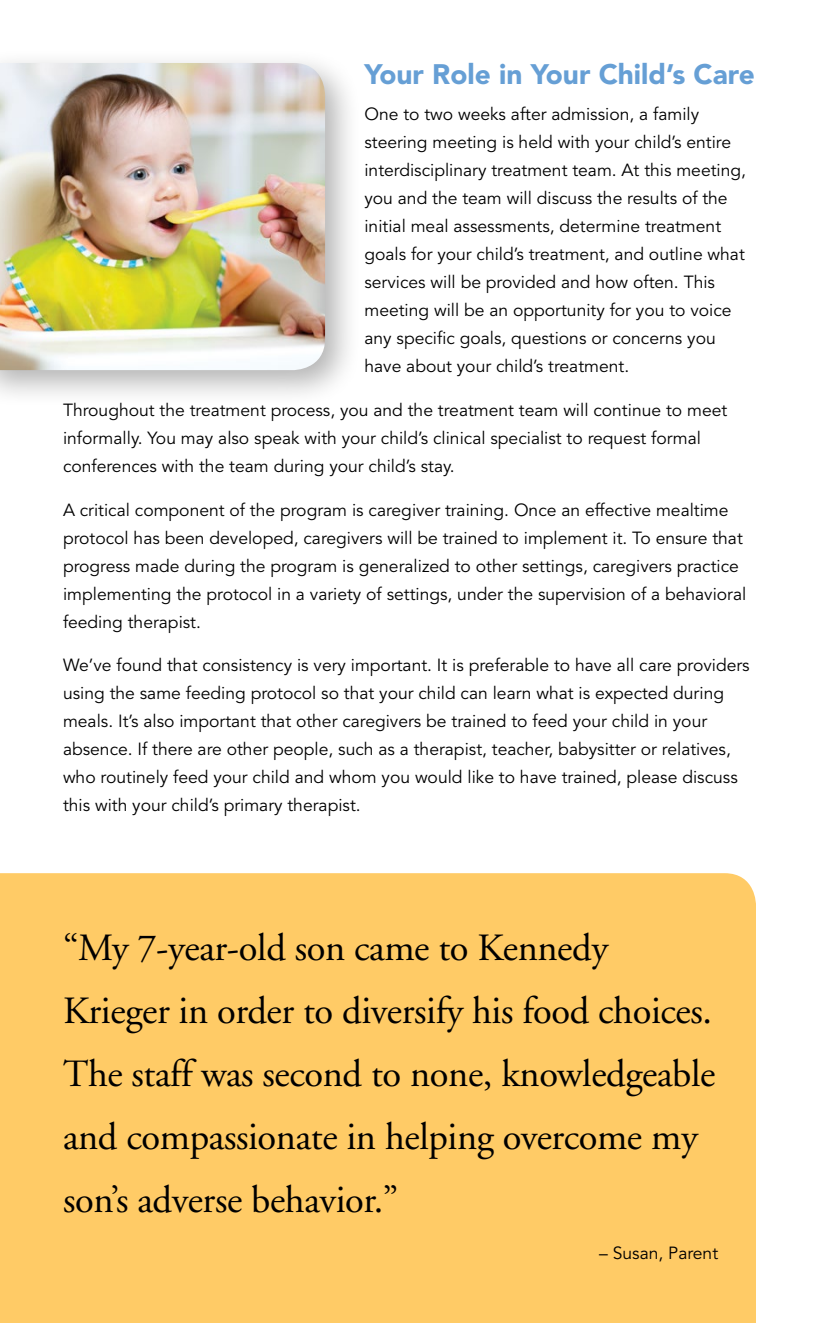
<style>
.page{position:relative;width:819px;height:1323px;background:#fff}
.page>*{position:absolute;margin:0;border:0;box-sizing:border-box;transform-origin:0 0}
.t1{font:38.5px/63px "Adobe Garamond";letter-spacing:-.01em;color:#000}
.t2{font:900 28px "Avenir";color:#669fd5}
.t3{font:17.5px/28px "Avenir";color:#000}
</style>
<div class="page">
<div style="left:0;top:48px;width:363px;height:359px;background:#000;opacity:.3"></div>
<img style="left:0;top:63px;width:325px;height:307px">
<div style="left:0;top:873px;width:756px;height:450px;background:#ffcb66"></div>
<h2 class="t2" style="left:364px;top:58px;width:392px">Your Role in Your Child’s Care</h2>
<p class="t3" style="left:364px;top:101px;width:383px">One to two weeks after admission, a family steering meeting is held with your child’s entire interdisciplinary treatment team. At this meeting, you and the team will discuss the results of the initial meal assessments, determine treatment goals for your child’s treatment, and outline what services will be provided and how often. This meeting will be an opportunity for you to voice any specific goals, questions or concerns you have about your child’s treatment.</p>
<p class="t3" style="left:63px;top:396px;width:666px">Throughout the treatment process, you and the treatment team will continue to meet informally. You may also speak with your child’s clinical specialist to request formal conferences with the team during your child’s stay.</p>
<p class="t3" style="left:63px;top:496px;width:685px">A critical component of the program is caregiver training. Once an effective mealtime protocol has been developed, caregivers will be trained to implement it. To ensure that progress made during the program is generalized to other settings, caregivers practice implementing the protocol in a variety of settings, under the supervision of a behavioral feeding therapist.</p>
<p class="t3" style="left:63px;top:652px;width:688px">We’ve found that consistency is very important. It is preferable to have all care providers using the same feeding protocol so that your child can learn what is expected during meals. It’s also important that other caregivers be trained to feed your child in your absence. If there are other people, such as a therapist, teacher, babysitter or relatives, who routinely feed your child and whom you would like to have trained, please discuss this with your child’s primary therapist.</p>
<h1 class="t1" style="left:63px;top:917px;width:654px">“My 7-year-old son came to Kennedy Krieger in order to diversify his food choices.<br>The staff was second to none, knowledgeable and compassionate in helping overcome my son’s adverse behavior.”</h1>
<p class="t3" style="left:599px;top:1240px;width:120px">– Susan, Parent</p>
</div>
